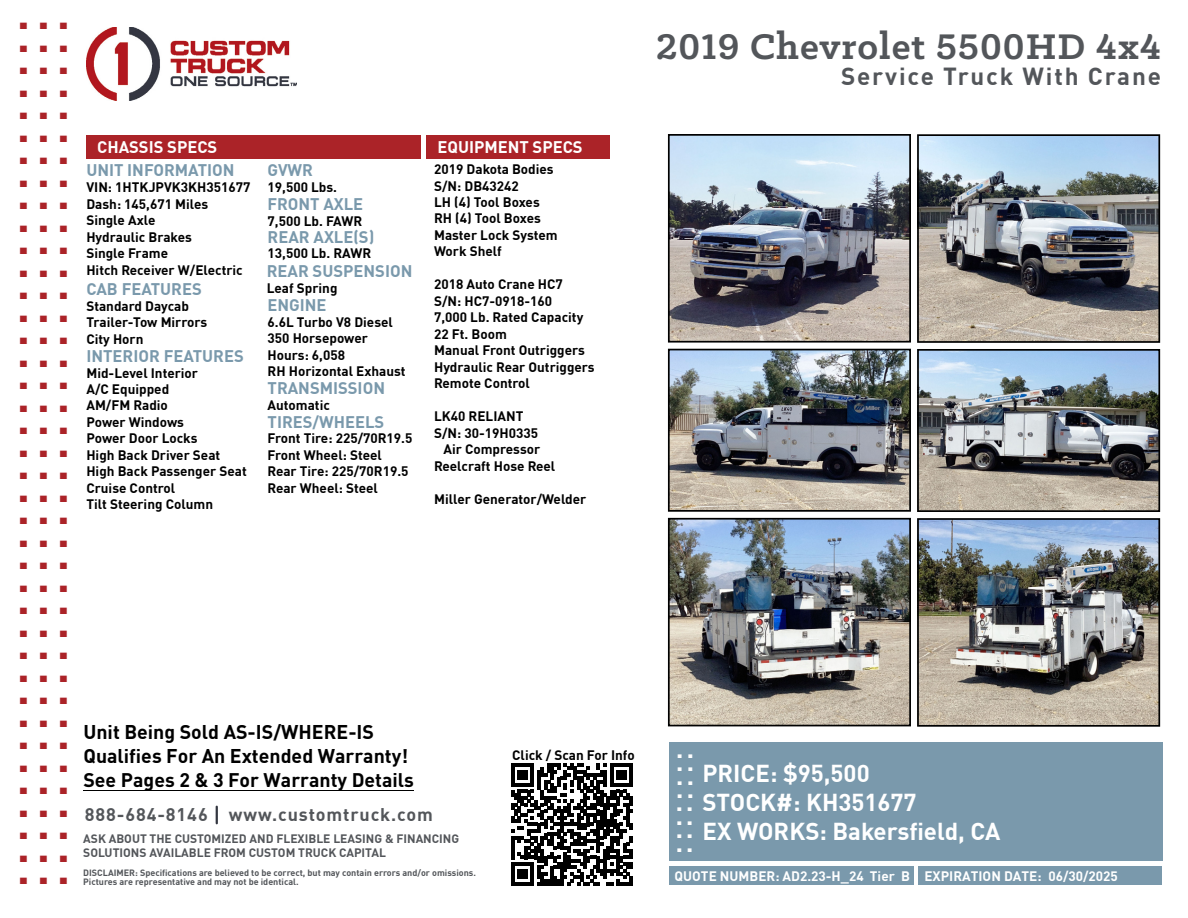
<style>
.page{position:relative;width:1188px;height:918px;background:#fff}
.page>*{position:absolute;margin:0;border:0;box-sizing:border-box;transform-origin:0 0}
.t1{font:700 45px "DIN Pro";color:#ab2328}
.t2{font:700 40.35px "Klinic Slab";letter-spacing:.025em;color:#53565a}
.t3{font:700 25.5px "DIN Pro";color:#fff}
.t4{font:700 24.15px "DIN Pro";letter-spacing:.075em;color:#53565a}
.t5{font:700 24px "DIN Pro";color:#fff}
.t6{font:700 19.5px/24px "DIN Pro";color:#000}
.t7{font:700 18px "DIN Pro";letter-spacing:.05em;color:#53565a}
.t8{font:700 16.5px "DIN Pro";color:#7a99ac}
.t9{font:700 16.5px "DIN Pro";color:#fff}
.t10{font:700 13.5px/16.5px "DIN Pro";color:#000}
.t11{font:700 13.5px "DIN Pro";color:#fff}
.t12{font:700 12px/14.4px "DIN Pro";color:#53565a}
.t13{font:700 9px/9px "DIN Pro";color:#53565a}
.s1{font-size:25.5px}
</style>
<div class="page">
<div style="left:669px;top:742px;width:493px;height:119px;background:#7a99ac"></div>
<div style="left:919px;top:866px;width:243px;height:19px;background:#7a99ac"></div>
<div style="left:669px;top:866px;width:244px;height:19px;background:#7a99ac"></div>
<div style="left:86px;top:135px;width:335px;height:23px;background:#ab2328"></div>
<div style="left:427px;top:135px;width:183px;height:23px;background:#ab2328"></div>
<img style="left:86px;top:27px;width:211px;height:74px">
<img style="left:671px;top:137px;width:237px;height:203px">
<div style="left:668px;top:134px;width:243px;height:209px;border:2px solid #000"></div>
<img style="left:920px;top:137px;width:237px;height:203px">
<div style="left:917px;top:134px;width:243px;height:209px;border:2px solid #000"></div>
<img style="left:671px;top:352px;width:237px;height:157px">
<div style="left:668px;top:349px;width:243px;height:163px;border:2px solid #000"></div>
<img style="left:920px;top:352px;width:237px;height:157px">
<div style="left:917px;top:349px;width:243px;height:163px;border:2px solid #000"></div>
<img style="left:671px;top:521px;width:237px;height:202px">
<div style="left:668px;top:518px;width:243px;height:208px;border:2px solid #000"></div>
<img style="left:920px;top:521px;width:237px;height:203px">
<div style="left:917px;top:518px;width:243px;height:209px;border:2px solid #000"></div>
<svg style="left:216px;top:807px;width:2px;height:16px"></svg>
<hr style="left:83px;top:790px;width:331px;height:1px;background:#000">
<svg style="left:511px;top:763px;width:122px;height:123px"></svg>
<h1 class="t1" style="left:17px;top:-22px;width:54px">...</h1>
<h1 class="t1" style="left:17px;top:0;width:54px">...</h1>
<h1 class="t1" style="left:17px;top:23px;width:54px">...</h1>
<h1 class="t1" style="left:17px;top:45px;width:54px">...</h1>
<h1 class="t1" style="left:17px;top:68px;width:54px">...</h1>
<h1 class="t1" style="left:17px;top:90px;width:54px">...</h1>
<h1 class="t1" style="left:17px;top:113px;width:54px">...</h1>
<h1 class="t1" style="left:17px;top:135px;width:54px">...</h1>
<h1 class="t1" style="left:17px;top:158px;width:54px">...</h1>
<h1 class="t1" style="left:17px;top:180px;width:54px">...</h1>
<h1 class="t1" style="left:17px;top:203px;width:54px">...</h1>
<h1 class="t1" style="left:17px;top:225px;width:54px">...</h1>
<h1 class="t1" style="left:17px;top:248px;width:54px">...</h1>
<h1 class="t1" style="left:17px;top:270px;width:54px">...</h1>
<h1 class="t1" style="left:17px;top:293px;width:54px">...</h1>
<h1 class="t1" style="left:17px;top:315px;width:54px">...</h1>
<h1 class="t1" style="left:17px;top:338px;width:54px">...</h1>
<h1 class="t1" style="left:17px;top:360px;width:54px">...</h1>
<h1 class="t1" style="left:17px;top:383px;width:54px">...</h1>
<h1 class="t1" style="left:17px;top:405px;width:54px">...</h1>
<h1 class="t1" style="left:17px;top:428px;width:54px">...</h1>
<h1 class="t1" style="left:17px;top:450px;width:54px">...</h1>
<h1 class="t1" style="left:17px;top:473px;width:54px">...</h1>
<h1 class="t1" style="left:17px;top:495px;width:54px">...</h1>
<h1 class="t1" style="left:17px;top:518px;width:54px">...</h1>
<h1 class="t1" style="left:17px;top:540px;width:54px">...</h1>
<h1 class="t1" style="left:17px;top:563px;width:54px">...</h1>
<h1 class="t1" style="left:17px;top:585px;width:54px">...</h1>
<h1 class="t1" style="left:17px;top:608px;width:54px">...</h1>
<h1 class="t1" style="left:17px;top:630px;width:54px">...</h1>
<h1 class="t1" style="left:17px;top:653px;width:54px">...</h1>
<h1 class="t1" style="left:17px;top:675px;width:54px">...</h1>
<h1 class="t1" style="left:17px;top:698px;width:54px">...</h1>
<h1 class="t1" style="left:17px;top:720px;width:54px">...</h1>
<h1 class="t1" style="left:17px;top:743px;width:54px">...</h1>
<h1 class="t1" style="left:17px;top:765px;width:54px">...</h1>
<h1 class="t1" style="left:17px;top:788px;width:54px">...</h1>
<h1 class="t1" style="left:17px;top:810px;width:54px">...</h1>
<h1 class="t1" style="left:17px;top:833px;width:54px">...</h1>
<h2 class="t2" style="left:656px;top:20px;width:506px">2019 Chevrolet 5500HD 4x4</h2>
<h3 class="t4" style="left:841px;top:58px;width:321px">Service Truck With Crane</h3>
<p class="t9" style="left:97px;top:134px;width:122px">CHASSIS SPECS</p>
<p class="t9" style="left:437px;top:134px;width:147px">EQUIPMENT SPECS</p>
<p class="t8" style="left:86px;top:157px;width:150px">UNIT INFORMATION</p>
<p class="t8" style="left:268px;top:157px;width:47px">GVWR</p>
<p class="t10" style="left:86px;top:178px;width:166px">VIN: 1HTKJPVK3KH351677<br>Dash: 145,671 Miles<br>Single Axle<br>Hydraulic Brakes<br>Single Frame<br>Hitch Receiver W/Electric</p>
<p class="t10" style="left:268px;top:178px;width:71px">19,500 Lbs.</p>
<p class="t8" style="left:268px;top:191px;width:97px">FRONT AXLE</p>
<p class="t10" style="left:268px;top:212px;width:96px">7,500 Lb. FAWR</p>
<p class="t8" style="left:268px;top:224px;width:108px">REAR AXLE(S)</p>
<p class="t10" style="left:268px;top:244px;width:105px">13,500 Lb. RAWR</p>
<p class="t8" style="left:267px;top:258px;width:147px">REAR SUSPENSION</p>
<p class="t8" style="left:86px;top:276px;width:117px">CAB FEATURES</p>
<p class="t10" style="left:267px;top:279px;width:72px">Leaf Spring</p>
<p class="t10" style="left:86px;top:297px;width:122px">Standard Daycab<br>Trailer-Tow Mirrors<br>City Horn</p>
<p class="t10" style="left:86px;top:364px;width:162px">Mid-Level Interior<br>A/C Equipped<br>AM/FM Radio<br>Power Windows<br>Power Door Locks<br>High Back Driver Seat<br>High Back Passenger Seat<br>Cruise Control<br>Tilt Steering Column</p>
<p class="t8" style="left:86px;top:343px;width:159px">INTERIOR FEATURES</p>
<p class="t8" style="left:268px;top:292px;width:60px">ENGINE</p>
<p class="t10" style="left:268px;top:313px;width:139px">6.6L Turbo V8 Diesel<br>350 Horsepower<br>Hours: 6,058<br>RH Horizontal Exhaust</p>
<p class="t10" style="left:268px;top:396px;width:64px">Automatic</p>
<p class="t8" style="left:268px;top:375px;width:119px">TRANSMISSION</p>
<p class="t8" style="left:268px;top:409px;width:118px">TIRES/WHEELS</p>
<p class="t10" style="left:268px;top:429px;width:146px">Front Tire: 225/70R19.5<br>Front Wheel: Steel<br>Rear Tire: 225/70R19.5<br>Rear Wheel: Steel</p>
<p class="t10" style="left:434px;top:160px;width:125px">2019 Dakota Bodies<br>S/N: DB43242<br>LH (4) Tool Boxes<br>RH (4) Tool Boxes<br>Master Lock System<br>Work Shelf</p>
<p class="t10" style="left:434px;top:276px;width:162px">2018 Auto Crane HC7<br>S/N: HC7-0918-160<br>7,000 Lb. Rated Capacity<br>22 Ft. Boom<br>Manual Front Outriggers<br>Hydraulic Rear Outriggers<br>Remote Control</p>
<p class="t10" style="left:434px;top:407px;width:91px">LK40 RELIANT</p>
<p class="t10" style="left:434px;top:424px;width:105px">S/N: 30-19H0335</p>
<p class="t10" style="left:444px;top:440px;width:98px">Air Compressor</p>
<p class="t10" style="left:434px;top:457px;width:123px">Reelcraft Hose Reel</p>
<p class="t10" style="left:434px;top:490px;width:154px">Miller Generator/Welder</p>
<h3 class="t6" style="left:83px;top:718px;width:332px">Unit Being Sold AS-IS/WHERE-IS<br>Qualifies For An Extended Warranty!<br>See Pages 2 &amp; 3 For Warranty Details</h3>
<p class="t10" style="left:512px;top:746px;width:124px">Click / Scan For Info</p>
<h3 class="t3" style="left:676px;top:728px;width:20px">..</h3>
<h3 class="t3" style="left:676px;top:742px;width:20px">..</h3>
<h3 class="t5" style="left:676px;top:755px;width:195px"><span class="s1">..</span> PRICE: $95,500</h3>
<h3 class="t3" style="left:676px;top:769px;width:20px">..</h3>
<h3 class="t5" style="left:676px;top:784px;width:242px"><span class="s1">..</span> STOCK#: KH351677</h3>
<h3 class="t3" style="left:676px;top:795px;width:19px">..</h3>
<h3 class="t5" style="left:676px;top:812px;width:326px"><span class="s1">..</span> EX WORKS: Bakersfield, CA</h3>
<h3 class="t3" style="left:676px;top:822px;width:19px">..</h3>
<h3 class="t7" style="left:85px;top:800px;width:350px">888-684-8146 www.customtruck.com</h3>
<p class="t12" style="left:83px;top:831px;width:378px">ASK ABOUT THE CUSTOMIZED AND FLEXIBLE LEASING &amp; FINANCING<br>SOLUTIONS AVAILABLE FROM CUSTOM TRUCK CAPITAL</p>
<p class="t13" style="left:83px;top:868px;width:394px">DISCLAIMER: Specifications are believed to be correct, but may contain errors and/or omissions.<br>Pictures are representative and may not be identical.</p>
<p class="t11" style="left:675px;top:865px;width:445px">QUOTE NUMBER: AD2.23-H_24 Tier B EXPIRATION DATE: 06/30/2025</p>
</div>
